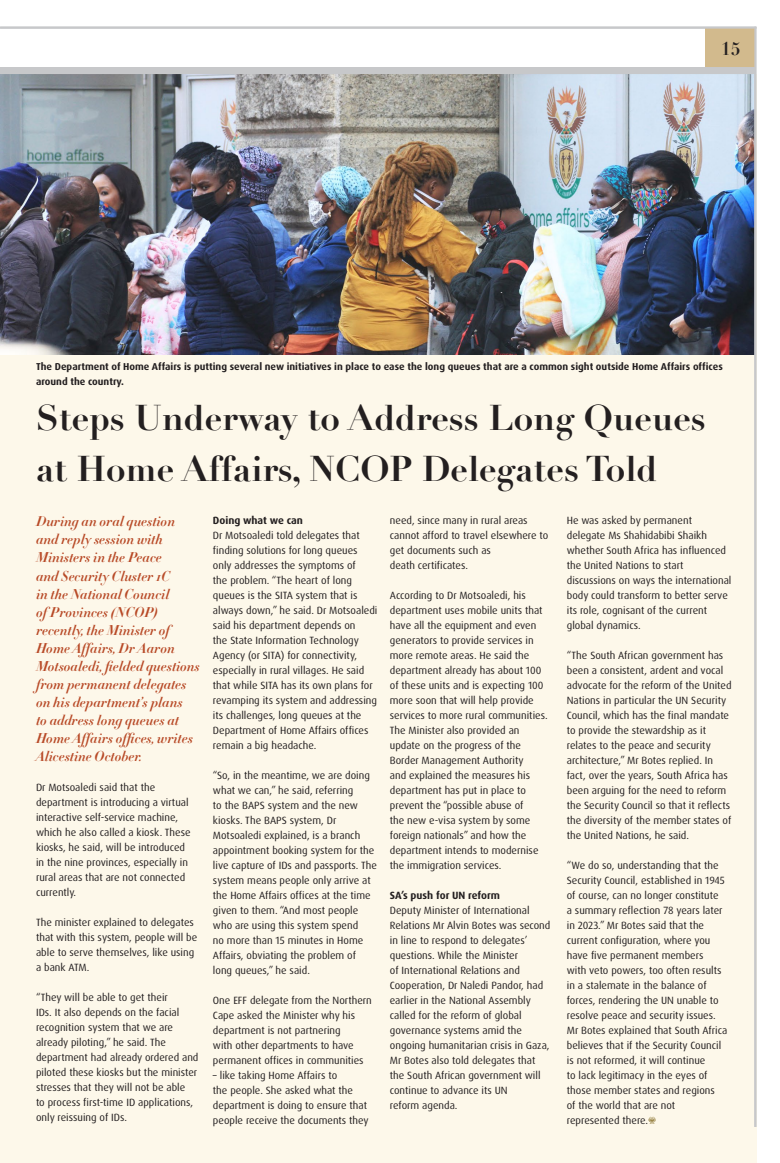
<style>
.page{position:relative;width:780px;height:1163px;background:#fff}
.page>*{position:absolute;margin:0;border:0;box-sizing:border-box;transform-origin:0 0}
.NEW_HEADER{font:700 35px/51px "Didot";color:#231f20}
.t1{font:700 18px "Didot";color:#231f20}
.BLURB{font:14px/18px "Didot HTF B16 Bold Ital";color:#b84a27}
.t2{font:10.5px/15px "Dax Pro";color:#231f20}
.t3{font:700 10.5px "Dax Pro";color:#231f20}
.Default{font:700 10px/15px "Dax Pro";color:#231f20}
</style>
<div class="page">
<div style="left:0;top:74px;width:756px;height:1088px;background:#fdf8ea"></div>
<svg style="left:648px;top:1116px;width:8px;height:8px"></svg>
<img style="left:0;top:74px;width:754px;height:280px">
<div style="left:705px;top:27px;width:50px;height:43px;background:#d2ba8d"></div>
<div style="left:0;top:67px;width:755px;height:7px;background:#c7c8ca"></div>
<hr style="left:754px;top:27px;width:2px;height:1099px;background:#c7c8ca">
<hr style="left:0;top:27px;width:756px;height:2px;background:#c7c8ca">
<h2 class="t1" style="left:720px;top:38px;width:22px">15</h2>
<p class="Default" style="left:36px;top:358px;width:688px">The Department of Home Affairs is putting several new initiatives in place to ease the long queues that are a common sight outside Home Affairs offices around the country.</p>
<p class="NEW_HEADER" style="left:36px;top:392px;width:671px">Steps Underway to Address Long Queues at Home Affairs, NCOP Delegates Told</p>
<p class="BLURB" style="left:36px;top:513px;width:165px">During an oral question and reply session with<br>Ministers in the Peace<br>and Security Cluster 1C<br>in the National Council<br>of Provinces (NCOP) recently, the Minister of<br>Home Affairs, Dr Aaron<br>Motsoaledi, fielded questions from permanent delegates on his department’s plans<br>to address long queues at<br>Home Affairs offices, writes<br>Alicestine October.</p>
<p class="t2" style="left:36px;top:779px;width:156px">Dr Motsoaledi said that the department is introducing a virtual interactive self-service machine, which he also called a kiosk. These kiosks, he said, will be introduced in the nine provinces, especially in rural areas that are not connected currently.</p>
<p class="t2" style="left:36px;top:914px;width:163px">The minister explained to delegates that with this system, people will be able to serve themselves, like using a bank ATM.</p>
<p class="t2" style="left:36px;top:989px;width:164px">“They will be able to get their<br>IDs. It also depends on the facial recognition system that we are already piloting,” he said. The department had already ordered and piloted these kiosks but the minister stresses that they will not be able<br>to process first-time ID applications, only reissuing of IDs.</p>
<p class="t3" style="left:213px;top:513px;width:92px">Doing what we can</p>
<p class="t2" style="left:213px;top:527px;width:166px">Dr Motsoaledi told delegates that finding solutions for long queues only addresses the symptoms of<br>the problem. “The heart of long queues is the SITA system that is always down,” he said. Dr Motsoaledi said his department depends on<br>the State Information Technology Agency (or SITA) for connectivity, especially in rural villages. He said that while SITA has its own plans for revamping its system and addressing its challenges, long queues at the Department of Home Affairs offices remain a big headache.</p>
<p class="t2" style="left:213px;top:767px;width:166px">“So, in the meantime, we are doing what we can,” he said, referring<br>to the BAPS system and the new kiosks. The BAPS system, Dr<br>Motsoaledi explained, is a branch appointment booking system for the live capture of IDs and passports. The system means people only arrive at the Home Affairs offices at the time given to them. “And most people who are using this system spend<br>no more than 15 minutes in Home<br>Affairs, obviating the problem of long queues,” he said.</p>
<p class="t2" style="left:213px;top:992px;width:160px">One EFF delegate from the Northern<br>Cape asked the Minister why his department is not partnering<br>with other departments to have permanent offices in communities</p>
<p class="t2" style="left:213px;top:1067px;width:157px">– like taking Home Affairs to<br>the people. She asked what the department is doing to ensure that people receive the documents they</p>
<p class="t2" style="left:390px;top:512px;width:160px">need, since many in rural areas cannot afford to travel elsewhere to get documents such as</p>
<p class="t2" style="left:390px;top:557px;width:80px">death certificates.</p>
<p class="t2" style="left:390px;top:587px;width:159px">According to Dr Motsoaledi, his department uses mobile units that have all the equipment and even generators to provide services in more remote areas. He said the department already has about 100 of these units and is expecting 100 more soon that will help provide services to more rural communities.</p>
<p class="t2" style="left:390px;top:722px;width:150px">The Minister also provided an update on the progress of the<br>Border Management Authority and explained the measures his department has put in place to prevent the “possible abuse of the new e-visa system by some foreign nationals” and how the department intends to modernise the immigration services.</p>
<p class="t3" style="left:390px;top:888px;width:112px">SA’s push for UN reform</p>
<p class="t2" style="left:390px;top:902px;width:162px">Deputy Minister of International<br>Relations Mr Alvin Botes was second in line to respond to delegates’ questions. While the Minister<br>of International Relations and<br>Cooperation, Dr Naledi Pandor, had earlier in the National Assembly called for the reform of global governance systems amid the ongoing humanitarian crisis in Gaza,<br>Mr Botes also told delegates that the South African government will continue to advance its UN</p>
<p class="t2" style="left:390px;top:1097px;width:69px">reform agenda.</p>
<p class="t2" style="left:566px;top:512px;width:166px">He was asked by permanent delegate Ms Shahidabibi Shaikh whether South Africa has influenced the United Nations to start discussions on ways the international body could transform to better serve its role, cognisant of the current global dynamics.</p>
<p class="t2" style="left:566px;top:647px;width:166px">“The South African government has been a consistent, ardent and vocal advocate for the reform of the United Nations in particular the UN Security Council, which has the final mandate to provide the stewardship as it relates to the peace and security architecture,” Mr Botes replied. In fact, over the years, South Africa has been arguing for the need to reform the Security Council so that it reflects the diversity of the member states of the United Nations, he said.</p>
<p class="t2" style="left:567px;top:857px;width:162px">“We do so, understanding that the<br>Security Council, established in 1945 of course, can no longer constitute<br>a summary reflection 78 years later in 2023.” Mr Botes said that the current configuration, where you have five permanent members<br>with veto powers, too often results in a stalemate in the balance of forces, rendering the UN unable to resolve peace and security issues.<br>Mr Botes explained that South Africa believes that if the Security Council is not reformed, it will continue<br>to lack legitimacy in the eyes of those member states and regions<br>of the world that are not represented there.</p>
</div>
